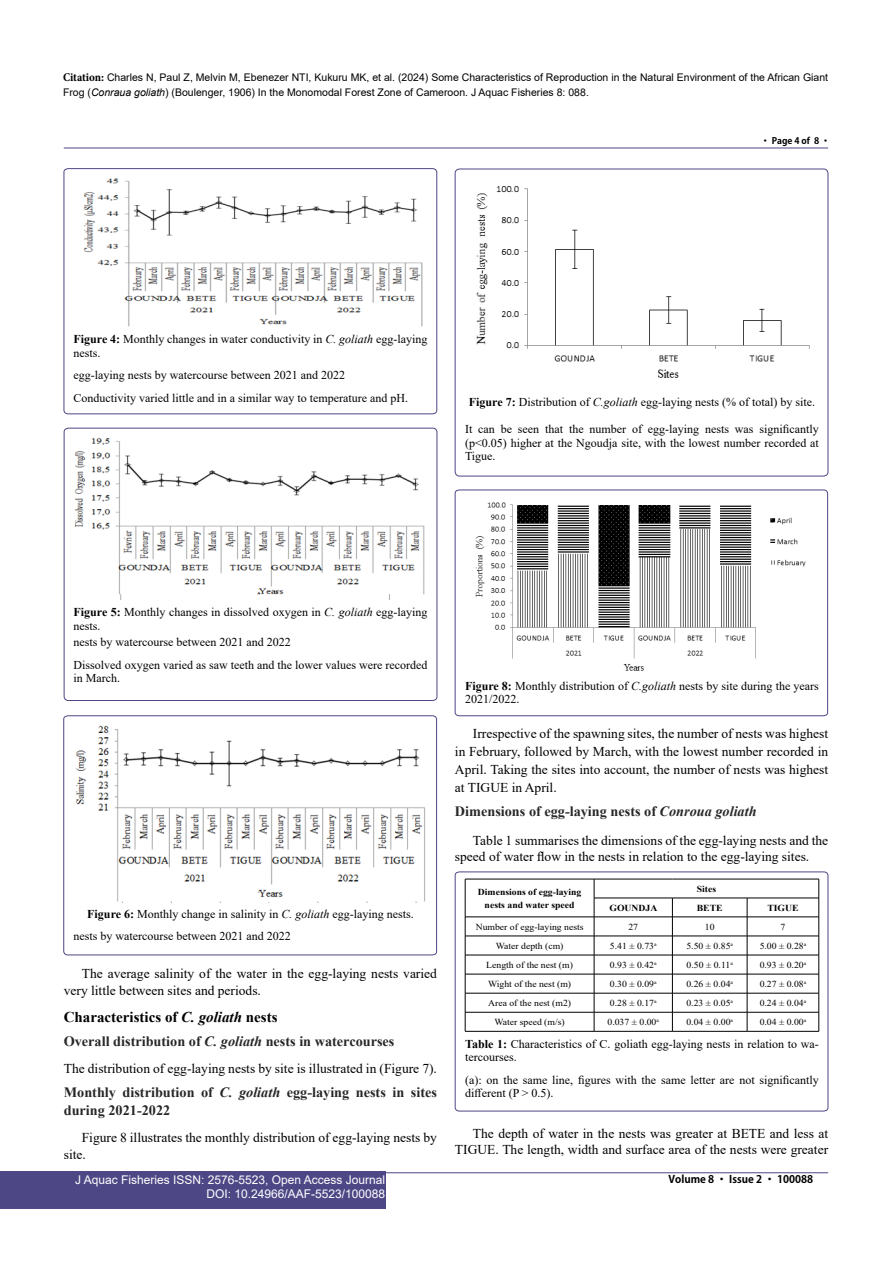
<style>
.page{position:relative;width:893px;height:1263px;background:#fff}
.page>*{position:absolute;margin:0;border:0;box-sizing:border-box;transform-origin:0 0}
.t1{font:700 15px "Times New Roman";color:#000}
.t2{font:700 14.25px/18px "Times New Roman";color:#282627}
.t3{font:13.5px/16.5px "Times New Roman";color:#000}
.t4{font:12px/13.5px "Times New Roman";color:#000}
.t5{font:12px/14.2px "Arial";color:#fff;text-align:right}
.t6{font:10.5px/15px "Arial";color:#000}
.t7{font:700 10.5px "Adobe Gothic Std";color:#000}
.t8{font:9.15px "Times New Roman";color:#000;scale:1.06 1}
.t9{font:700 9.15px/13.5px "Times New Roman";color:#000;text-align:center;scale:1.06 1}
.t10{font:700 9px "Adobe Gothic Std";color:#000}
.s1{font-family:"Minion Pro";font-weight:700;font-stretch:condensed;font-size:12px}
.s2{font-style:italic}
.s3{font-weight:700}
</style>
<div class="page">
<hr style="left:64px;top:148px;width:764px;height:1px;background:#4d4785">
<hr style="left:64px;top:1172px;width:764px;height:1px;background:#4d4785">
<div style="left:0;top:1171px;width:385px;height:38px;background:#4d4785"></div>
<div style="left:455px;top:169px;width:373px;height:307px;border:1px solid #4d4785;border-radius:4px"></div>
<svg style="left:64px;top:168px;width:373px;height:246px"></svg>
<img style="left:74px;top:177px;width:353px;height:150px">
<div style="left:64px;top:428px;width:373px;height:273px;border:1px solid #4d4785;border-radius:4px"></div>
<img style="left:74px;top:437px;width:351px;height:162px">
<svg style="left:63px;top:715px;width:374px;height:240px"></svg>
<img style="left:74px;top:725px;width:353px;height:177px">
<img style="left:476px;top:186px;width:334px;height:192px">
<svg style="left:455px;top:490px;width:373px;height:226px"></svg>
<img style="left:465px;top:497px;width:354px;height:178px">
<svg style="left:455px;top:871px;width:373px;height:240px"></svg>
<hr style="left:465px;top:879px;width:129px;height:1px;background:#000">
<hr style="left:594px;top:879px;width:78px;height:1px;background:#000">
<hr style="left:672px;top:879px;width:75px;height:1px;background:#000">
<hr style="left:747px;top:879px;width:72px;height:1px;background:#000">
<hr style="left:594px;top:898px;width:78px;height:1px;background:#000">
<hr style="left:672px;top:898px;width:75px;height:1px;background:#000">
<hr style="left:747px;top:898px;width:72px;height:1px;background:#000">
<hr style="left:465px;top:917px;width:129px;height:1px;background:#000">
<hr style="left:594px;top:917px;width:78px;height:1px;background:#000">
<hr style="left:672px;top:917px;width:75px;height:1px;background:#000">
<hr style="left:747px;top:917px;width:72px;height:1px;background:#000">
<hr style="left:465px;top:936px;width:129px;height:1px;background:#000">
<hr style="left:594px;top:936px;width:78px;height:1px;background:#000">
<hr style="left:672px;top:936px;width:75px;height:1px;background:#000">
<hr style="left:747px;top:936px;width:72px;height:1px;background:#000">
<hr style="left:465px;top:955px;width:129px;height:1px;background:#000">
<hr style="left:594px;top:955px;width:78px;height:1px;background:#000">
<hr style="left:672px;top:955px;width:75px;height:1px;background:#000">
<hr style="left:747px;top:955px;width:72px;height:1px;background:#000">
<hr style="left:465px;top:974px;width:129px;height:1px;background:#000">
<hr style="left:594px;top:974px;width:78px;height:1px;background:#000">
<hr style="left:672px;top:974px;width:75px;height:1px;background:#000">
<hr style="left:747px;top:974px;width:72px;height:1px;background:#000">
<hr style="left:465px;top:993px;width:129px;height:1px;background:#000">
<hr style="left:594px;top:993px;width:78px;height:1px;background:#000">
<hr style="left:672px;top:993px;width:75px;height:1px;background:#000">
<hr style="left:747px;top:993px;width:72px;height:1px;background:#000">
<hr style="left:465px;top:1012px;width:129px;height:1px;background:#000">
<svg style="left:465px;top:879px;width:1px;height:152px"></svg>
<hr style="left:594px;top:1012px;width:78px;height:1px;background:#000">
<svg style="left:594px;top:879px;width:1px;height:152px"></svg>
<hr style="left:672px;top:1012px;width:75px;height:1px;background:#000">
<svg style="left:672px;top:898px;width:1px;height:133px"></svg>
<hr style="left:747px;top:1012px;width:72px;height:1px;background:#000">
<svg style="left:747px;top:898px;width:1px;height:133px"></svg>
<svg style="left:818px;top:879px;width:1px;height:152px"></svg>
<hr style="left:465px;top:1031px;width:129px;height:1px;background:#000">
<hr style="left:594px;top:1031px;width:78px;height:1px;background:#000">
<hr style="left:672px;top:1031px;width:75px;height:1px;background:#000">
<hr style="left:747px;top:1031px;width:72px;height:1px;background:#000">
<p class="t6" style="left:63px;top:69px;width:767px"><span class="s1">Citation:</span> Charles N, Paul Z, Melvin M, Ebenezer NTI, Kukuru MK, et al. (2024) Some Characteristics of Reproduction in the Natural Environment of the African Giant<br>Frog (<span class="s2">Conraua goliath</span>) (Boulenger, 1906) In the Monomodal Forest Zone of Cameroon. J Aquac Fisheries 8: 088.</p>
<p class="t10" style="left:761px;top:135px;width:71px">• Page 4 of 8 •</p>
<p class="t4" style="left:74px;top:332px;width:355px"><span class="s3">Figure 4:</span> Monthly changes in water conductivity in <span class="s2">C. goliath</span> egg-laying nests.</p>
<p class="t4" style="left:74px;top:364px;width:336px;line-height:22.5px">egg-laying nests by watercourse between 2021 and 2022<br>Conductivity varied little and in a similar way to temperature and pH.</p>
<p class="t4" style="left:469px;top:395px;width:348px"><span class="s3">Figure 7:</span> Distribution of <span class="s2">C.goliath</span> egg-laying nests (% of total) by site.</p>
<p class="t4" style="left:465px;top:422px;width:355px;text-align:justify">It can be seen that the number of egg-laying nests was significantly (p&lt;0.05) higher at the Ngoudja site, with the lowest number recorded at Tigue.</p>
<p class="t4" style="left:74px;top:605px;width:355px"><span class="s3">Figure 5:</span> Monthly changes in dissolved oxygen in <span class="s2">C. goliath</span> egg-laying nests.</p>
<p class="t4" style="left:74px;top:630px;width:355px;line-height:22.5px">nests by watercourse between 2021 and 2022<br>Dissolved oxygen varied as saw teeth and the lower values were recorded</p>
<p class="t4" style="left:74px;top:671px;width:48px">in March.</p>
<p class="t4" style="left:74px;top:902px;width:342px;line-height:22.5px;text-indent:14px"><span class="s3">Figure 6:</span> Monthly change in salinity in <span class="s2">C. goliath</span> egg-laying nests. nests by watercourse between 2021 and 2022</p>
<p class="t3" style="left:64px;top:965px;width:375px;text-indent:18px">The average salinity of the water in the egg-laying nests varied very little between sites and periods.</p>
<p class="t1" style="left:64px;top:1006px;width:215px">Characteristics of <span class="s2">C. goliath</span> nests</p>
<p class="t2" style="left:64px;top:1032px;width:332px">Overall distribution of <span class="s2">C. goliath</span> nests in watercourses</p>
<p class="t3" style="left:64px;top:1060px;width:375px">The distribution of egg-laying nests by site is illustrated in (Figure 7).</p>
<p class="t2" style="left:64px;top:1083px;width:375px">Monthly distribution of <span class="s2">C. goliath</span> egg-laying nests in sites during 2021-2022</p>
<p class="t3" style="left:64px;top:1129px;width:375px;text-indent:18px">Figure 8 illustrates the monthly distribution of egg-laying nests by site.</p>
<p class="t4" style="left:465px;top:679px;width:355px"><span class="s3">Figure 8:</span> Monthly distribution of <span class="s2">C.goliath</span> nests by site during the years<br>2021/2022.</p>
<p class="t3" style="left:455px;top:724px;width:375px;line-height:18px;text-align:justify;text-indent:18px">Irrespective of the spawning sites, the number of nests was highest in February, followed by March, with the lowest number recorded in April. Taking the sites into account, the number of nests was highest at TIGUE in April.</p>
<p class="t2" style="left:455px;top:802px;width:303px">Dimensions of egg-laying nests of <span class="s2">Conroua goliath</span></p>
<p class="t3" style="left:455px;top:832px;width:375px;text-indent:18px">Table 1 summarises the dimensions of the egg-laying nests and the speed of water flow in the nests in relation to the egg-laying sites.</p>
<p class="t9" style="left:478px;top:884px;width:99px">Dimensions of egg-laying nests and water speed</p>
<p class="t9" style="left:697px;top:882px;width:20px">Sites</p>
<p class="t9" style="left:610px;top:901px;width:47px">GOUNDJA</p>
<p class="t9" style="left:697px;top:901px;width:26px">BETE</p>
<p class="t9" style="left:767px;top:901px;width:31px">TIGUE</p>
<p class="t8" style="left:476px;top:920px;width:103px">Number of egg-laying nests</p>
<p class="t8" style="left:628px;top:920px;width:11px">27</p>
<p class="t8" style="left:705px;top:920px;width:11px">10</p>
<p class="t8" style="left:780px;top:920px;width:6px">7</p>
<p class="t8" style="left:496px;top:939px;width:65px">Water depth (cm)</p>
<p class="t8" style="left:610px;top:939px;width:45px">5.41 ± 0.73<sup>a</sup></p>
<p class="t8" style="left:686px;top:939px;width:45px">5.50 ± 0.85<sup>a</sup></p>
<p class="t8" style="left:760px;top:939px;width:45px">5.00 ± 0.28<sup>a</sup></p>
<p class="t8" style="left:486px;top:958px;width:83px">Length of the nest (m)</p>
<p class="t8" style="left:610px;top:958px;width:45px">0.93 ± 0.42<sup>a</sup></p>
<p class="t8" style="left:687px;top:958px;width:45px">0.50 ± 0.11<sup>a</sup></p>
<p class="t8" style="left:760px;top:958px;width:45px">0.93 ± 0.20<sup>a</sup></p>
<p class="t8" style="left:488px;top:978px;width:80px">Wight of the nest (m)</p>
<p class="t8" style="left:610px;top:978px;width:45px">0.30 ± 0.09<sup>a</sup></p>
<p class="t8" style="left:686px;top:978px;width:45px">0.26 ± 0.04<sup>a</sup></p>
<p class="t8" style="left:760px;top:978px;width:45px">0.27 ± 0.08<sup>a</sup></p>
<p class="t8" style="left:488px;top:997px;width:80px">Area of the nest (m2)</p>
<p class="t8" style="left:610px;top:997px;width:45px">0.28 ± 0.17<sup>a</sup></p>
<p class="t8" style="left:686px;top:997px;width:45px">0.23 ± 0.05<sup>a</sup></p>
<p class="t8" style="left:760px;top:997px;width:45px">0.24 ± 0.04<sup>a</sup></p>
<p class="t8" style="left:494px;top:1016px;width:68px">Water speed (m/s)</p>
<p class="t8" style="left:607px;top:1016px;width:50px">0.037 ± 0.00<sup>a</sup></p>
<p class="t8" style="left:686px;top:1016px;width:45px">0.04 ± 0.00<sup>a</sup></p>
<p class="t8" style="left:760px;top:1016px;width:45px">0.04 ± 0.00<sup>a</sup></p>
<p class="t4" style="left:465px;top:1037px;width:355px"><span class="s3">Table 1:</span> Characteristics of C. goliath egg-laying nests in relation to wa&shy;tercourses.</p>
<p class="t4" style="left:465px;top:1073px;width:355px">(a): on the same line, figures with the same letter are not significantly different (P &gt; 0.5).</p>
<p class="t3" style="left:455px;top:1124px;width:375px;text-align:right">The depth of water in the nests was greater at BETE and less at<br>TIGUE. The length, width and surface area of the nests were greater</p>
<p class="t5" style="left:75px;top:1172px;width:312px">J Aquac Fisheries ISSN: 2576-5523, Open Access Journal<br>DOI: 10.24966/AAF-5523/100088</p>
<p class="t7" style="left:668px;top:1173px;width:146px">Volume 8 • Issue 2 • 100088</p>
</div>
